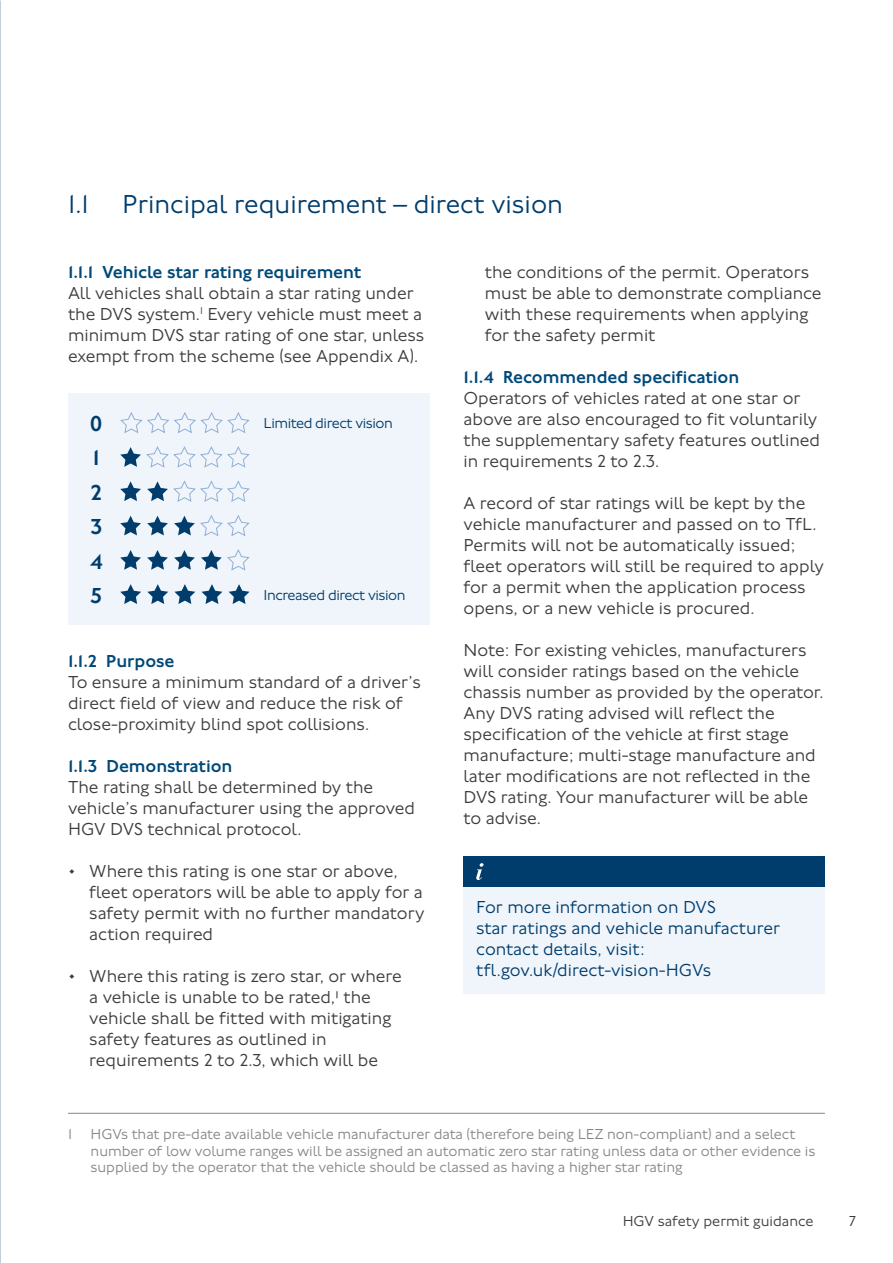
<style>
.page{position:relative;width:893px;height:1263px;background:#fff}
.page>*{position:absolute;margin:0;border:0;box-sizing:border-box;transform-origin:0 0}
.H3_Number_Subheading{font:300 27px "Johnston 100";color:#003c6c}
.t1{font:500 22.5px/34.5px "Johnston 100";color:#003c6c}
.Body_12_14pt{font:300 18px/21px "Johnston 100";color:#3c3c3b}
.Information_box{font:300 18px/21px "Johnston 100";color:#003c6c}
.H4_Body_heading{font:500 18px "Johnston 100";letter-spacing:-.005em;color:#004979}
.Footnotes_RA{font:300 15px/16.5px "Johnston 100";letter-spacing:-.005em;color:#878787}
.t2{font:300 15px "Johnston 100";letter-spacing:-.03em;color:#003c6c}
.t3{font:300 15px "Johnston 100";color:#3c3c3b}
</style>
<div class="page">
<svg style="left:0;top:969px;width:1px;height:294px"></svg>
<hr style="left:68px;top:1113px;width:757px;height:1px;background:#878787">
<div style="left:68px;top:394px;width:361px;height:231px;background:#eff5fa"></div>
<div style="left:463px;top:856px;width:362px;height:31px;background:#003c6c"></div>
<div style="left:463px;top:887px;width:362px;height:106px;background:#eff5fa"></div>
<svg style="left:476px;top:863px;width:7px;height:17px"></svg>
<svg style="left:120px;top:412px;width:130px;height:21px"></svg>
<svg style="left:120px;top:446px;width:130px;height:22px"></svg>
<svg style="left:120px;top:481px;width:21px;height:20px"></svg>
<svg style="left:147px;top:480px;width:103px;height:22px"></svg>
<svg style="left:120px;top:516px;width:21px;height:19px"></svg>
<svg style="left:147px;top:516px;width:21px;height:19px"></svg>
<svg style="left:174px;top:515px;width:76px;height:21px"></svg>
<svg style="left:120px;top:550px;width:21px;height:20px"></svg>
<svg style="left:147px;top:550px;width:21px;height:20px"></svg>
<svg style="left:174px;top:550px;width:21px;height:20px"></svg>
<svg style="left:201px;top:549px;width:49px;height:22px"></svg>
<svg style="left:120px;top:584px;width:21px;height:20px"></svg>
<svg style="left:147px;top:584px;width:21px;height:20px"></svg>
<svg style="left:174px;top:584px;width:21px;height:20px"></svg>
<svg style="left:202px;top:584px;width:20px;height:20px"></svg>
<svg style="left:229px;top:584px;width:20px;height:20px"></svg>
<h3 class="H3_Number_Subheading" style="left:68px;top:189px;width:497px">1.1 Principal requirement – direct vision</h3>
<h4 class="H4_Body_heading" style="left:68px;top:262px;width:295px">1.1.1 Vehicle star rating requirement</h4>
<p class="Body_12_14pt" style="left:68px;top:283px;width:358px">All vehicles shall obtain a star rating under the DVS system.<sup>1</sup> Every vehicle must meet a minimum DVS star rating of one star, unless exempt from the scheme (see Appendix A).</p>
<p class="t1" style="left:90px;top:406px;width:15px">0<br>1<br>2<br>3<br>4<br>5</p>
<p class="t2" style="left:264px;top:414px;width:131px">Limited direct vision</p>
<p class="t2" style="left:264px;top:586px;width:144px">Increased direct vision</p>
<h4 class="H4_Body_heading" style="left:68px;top:651px;width:108px">1.1.2 Purpose</h4>
<p class="Body_12_14pt" style="left:68px;top:671px;width:354px">To ensure a minimum standard of a driver’s direct field of view and reduce the risk of close-proximity blind spot collisions.</p>
<h4 class="H4_Body_heading" style="left:68px;top:756px;width:166px">1.1.3 Demonstration</h4>
<p class="Body_12_14pt" style="left:68px;top:776px;width:349px">The rating shall be determined by the vehicle’s manufacturer using the approved<br>HGV DVS technical protocol.</p>
<p class="Body_12_14pt" style="left:89px;top:860px;width:337px;text-indent:-21px">• Where this rating is one star or above, fleet operators will be able to apply for a safety permit with no further mandatory action required</p>
<p class="Body_12_14pt" style="left:89px;top:965px;width:314px;text-indent:-21px">• Where this rating is zero star, or where a vehicle is unable to be rated,¹ the vehicle shall be fitted with mitigating safety features as outlined in requirements 2 to 2.3, which will be</p>
<p class="Body_12_14pt" style="left:485px;top:262px;width:338px">the conditions of the permit. Operators must be able to demonstrate compliance with these requirements when applying for the safety permit</p>
<h4 class="H4_Body_heading" style="left:463px;top:367px;width:277px">1.1.4 Recommended specification</h4>
<p class="Body_12_14pt" style="left:463px;top:388px;width:358px">Operators of vehicles rated at one star or above are also encouraged to fit voluntarily the supplementary safety features outlined in requirements 2 to 2.3.</p>
<p class="Body_12_14pt" style="left:463px;top:493px;width:362px">A record of star ratings will be kept by the vehicle manufacturer and passed on to TfL.<br>Permits will not be automatically issued; fleet operators will still be required to apply for a permit when the application process opens, or a new vehicle is procured.</p>
<p class="Body_12_14pt" style="left:463px;top:640px;width:361px">Note: For existing vehicles, manufacturers will consider ratings based on the vehicle chassis number as provided by the operator.<br>Any DVS rating advised will reflect the specification of the vehicle at first stage manufacture; multi-stage manufacture and later modifications are not reflected in the DVS rating. Your manufacturer will be able to advise.</p>
<p class="Information_box" style="left:476px;top:897px;width:305px">For more information on DVS<br>star ratings and vehicle manufacturer contact details, visit: tfl.gov.uk/direct-vision-HGVs</p>
<p class="Footnotes_RA" style="left:91px;top:1126px;width:726px;text-indent:-23px">1 HGVs that pre-date available vehicle manufacturer data (therefore being LEZ non-compliant) and a select number of low volume ranges will be assigned an automatic zero star rating unless data or other evidence is supplied by the operator that the vehicle should be classed as having a higher star rating</p>
<p class="t3" style="left:623px;top:1213px;width:192px">HGV safety permit guidance</p>
<p class="t3" style="left:849px;top:1213px;width:9px">7</p>
</div>
